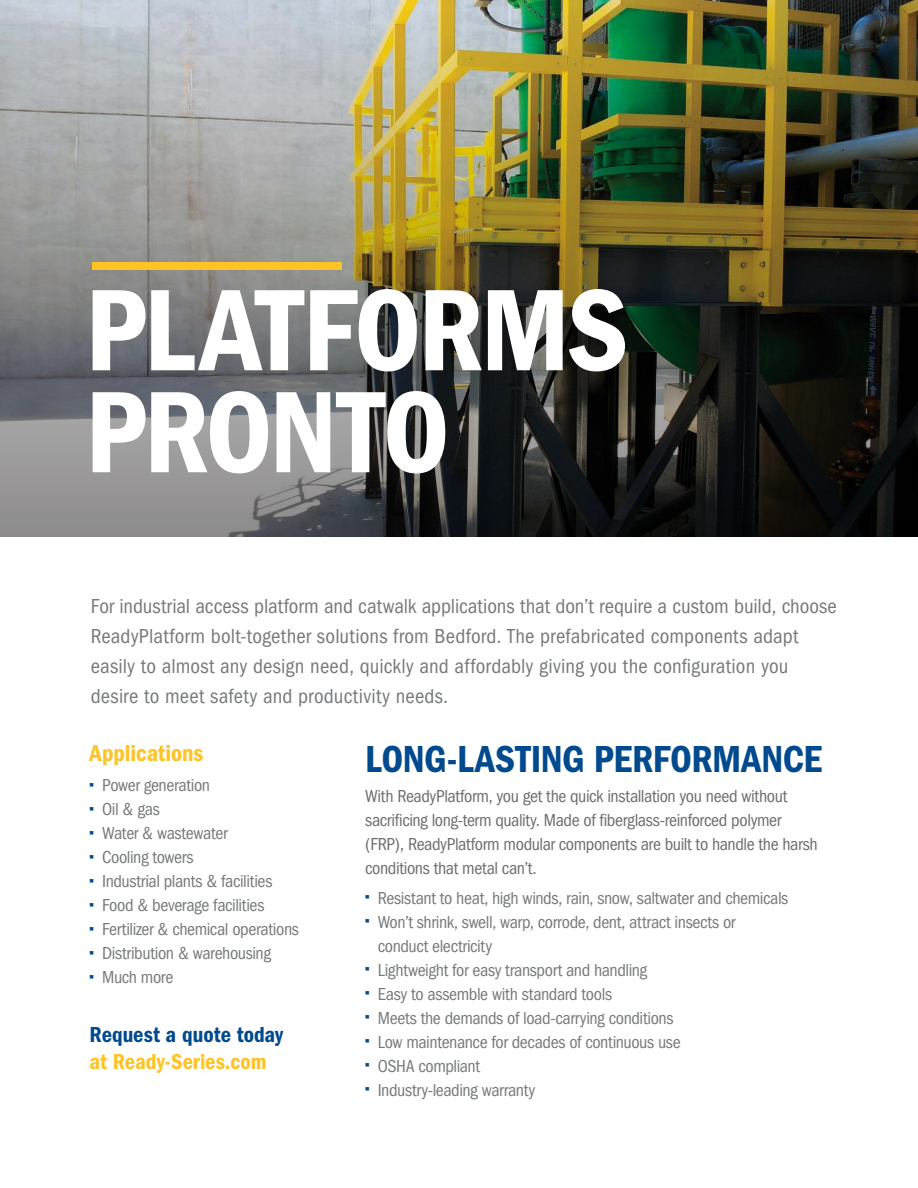
<style>
.page{position:relative;width:918px;height:1188px;background:#fff}
.page>*{position:absolute;margin:0;border:0;box-sizing:border-box;transform-origin:0 0}
.t1{font:600 condensed 120px/102px "Franklin Gothic";letter-spacing:-.025em;color:#fff}
.t2{font:600 condensed 39px "Franklin Gothic";letter-spacing:-.01em;color:#004a8d}
.t3{font:600 condensed 24px "Franklin Gothic";letter-spacing:-.005em;color:#fec324}
.t4{font:600 condensed 22.5px "Franklin Gothic";color:#004a8d}
.t5{font:600 condensed 22.5px "Franklin Gothic";letter-spacing:-.005em;color:#fec324}
.t6{font:condensed 21px/30px "Franklin Gothic";letter-spacing:.005em;color:#777a7c}
.t7{font:condensed 18px/24px "Franklin Gothic";letter-spacing:-.02em;color:#777a7c}
.t8{font:condensed 18px/24px "Franklin Gothic";letter-spacing:-.02em;color:#6c6e70}
</style>
<div class="page">
<img style="left:0;top:0;width:918px;height:537px">
<div style="left:92px;top:262px;width:250px;height:8px;background:#fec324"></div>
<h1 class="t1" style="left:85px;top:288px;width:545px">PLATFORMS<br>PRONTO</h1>
<p class="t6" style="left:91px;top:592px;width:748px">For industrial access platform and catwalk applications that don’t require a custom build, choose ReadyPlatform bolt-together solutions from Bedford. The prefabricated components adapt easily to almost any design need, quickly and affordably giving you the configuration you desire to meet safety and productivity needs.</p>
<h3 class="t3" style="left:90px;top:744px;width:115px">Applications</h3>
<p class="t7" style="left:90px;top:775px;width:122px"><sup>■</sup> Power generation</p>
<p class="t7" style="left:90px;top:799px;width:72px"><sup>■</sup> Oil &amp; gas</p>
<p class="t7" style="left:90px;top:823px;width:140px"><sup>■</sup> Water &amp; wastewater</p>
<p class="t7" style="left:90px;top:847px;width:106px"><sup>■</sup> Cooling towers</p>
<p class="t7" style="left:90px;top:871px;width:184px"><sup>■</sup> Industrial plants &amp; facilities</p>
<p class="t7" style="left:90px;top:895px;width:176px"><sup>■</sup> Food &amp; beverage facilities</p>
<p class="t7" style="left:90px;top:919px;width:211px"><sup>■</sup> Fertilizer &amp; chemical operations</p>
<p class="t7" style="left:90px;top:943px;width:183px"><sup>■</sup> Distribution &amp; warehousing</p>
<p class="t7" style="left:90px;top:967px;width:85px"><sup>■</sup> Much more</p>
<p class="t4" style="left:90px;top:1026px;width:195px">Request a quote today</p>
<p class="t5" style="left:90px;top:1053px;width:178px">at Ready-Series.com</p>
<h2 class="t2" style="left:365px;top:745px;width:459px">LONG-LASTING PERFORMANCE</h2>
<p class="t8" style="left:365px;top:785px;width:454px">With ReadyPlatform, you get the quick installation you need without sacrificing long-term quality. Made of fiberglass-reinforced polymer (FRP), ReadyPlatform modular components are built to handle the harsh conditions that metal can’t.</p>
<p class="t7" style="left:365px;top:887px;width:425px"><sup>■</sup> Resistant to heat, high winds, rain, snow, saltwater and chemicals</p>
<p class="t7" style="left:378px;top:911px;width:359px;text-indent:-13px"><sup>■</sup> Won’t shrink, swell, warp, corrode, dent, attract insects or conduct electricity</p>
<p class="t7" style="left:365px;top:959px;width:284px"><sup>■</sup> Lightweight for easy transport and handling</p>
<p class="t7" style="left:365px;top:983px;width:248px"><sup>■</sup> Easy to assemble with standard tools</p>
<p class="t7" style="left:365px;top:1007px;width:310px"><sup>■</sup> Meets the demands of load-carrying conditions</p>
<p class="t7" style="left:365px;top:1031px;width:317px"><sup>■</sup> Low maintenance for decades of continuous use</p>
<p class="t7" style="left:365px;top:1055px;width:117px"><sup>■</sup> OSHA compliant</p>
<p class="t7" style="left:365px;top:1079px;width:172px"><sup>■</sup> Industry-leading warranty</p>
</div>
